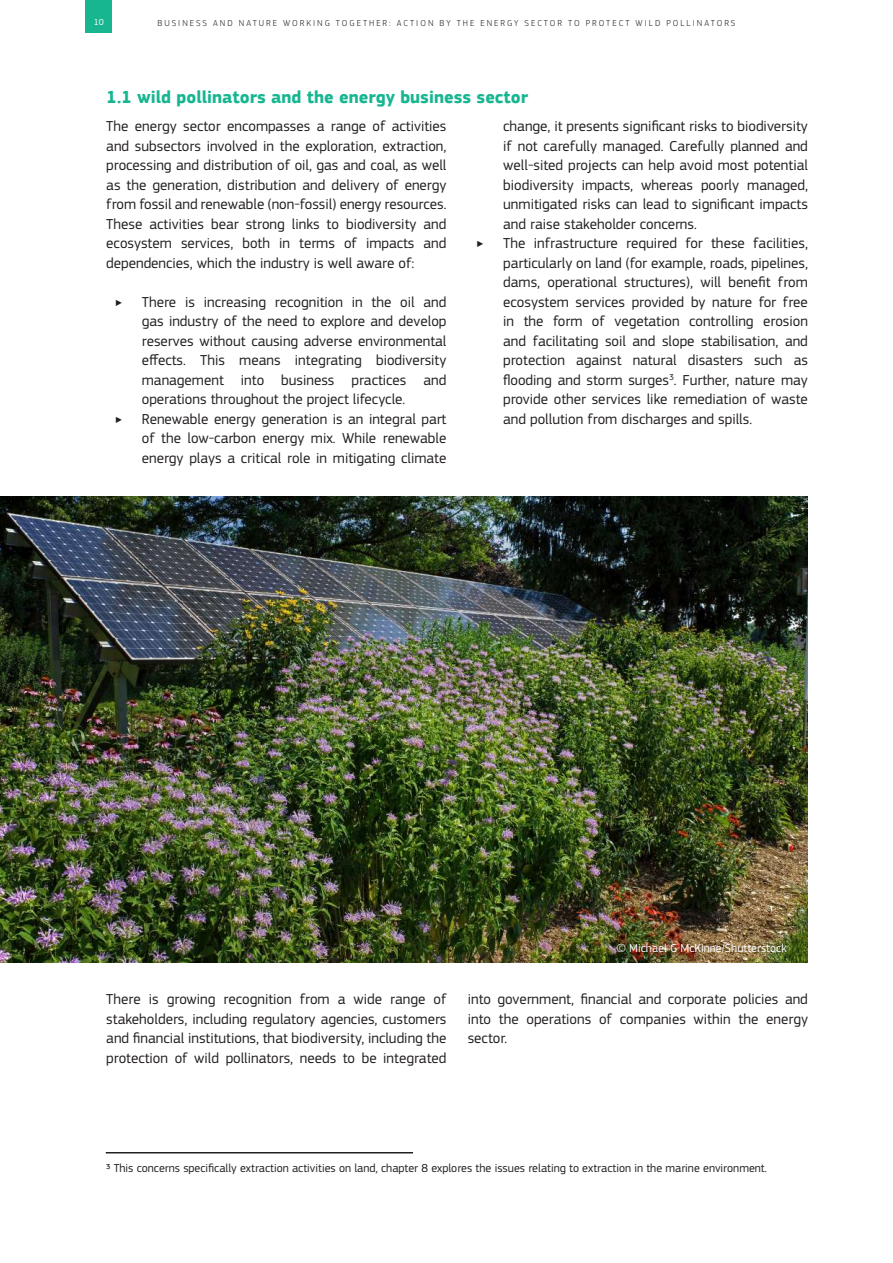
<style>
.page{position:relative;width:893px;height:1263px;background:#fff}
.page>*{position:absolute;margin:0;border:0;box-sizing:border-box;transform-origin:0 0}
.t1{font:700 18px "EC Square Sans Pro";color:#17b691}
.t2{font:15px/19.5px "EC Square Sans Pro";color:#231f20;text-align:justify}
.t3{font:12px "EC Square Sans Pro";color:#231f20}
.t4{font:12px "EC Square Sans Pro";color:#fff}
.t5{font:300 9px "EC Square Sans Pro";letter-spacing:.22em;color:#231f20}
.t6{font:9px "EC Square Sans Pro";color:#fff}
</style>
<div class="page">
<div style="left:85px;top:0;width:27px;height:33px;background:#17b691"></div>
<img style="left:0;top:496px;width:808px;height:466px">
<hr style="left:106px;top:1152px;width:307px;height:1px;background:#231f20">
<p class="t6" style="left:94px;top:17px;width:12px">10</p>
<p class="t5" style="left:157px;top:18px;width:579px">BUSINESS AND NATURE WORKING TOGETHER: ACTION BY THE ENERGY SECTOR TO PROTECT WILD POLLINATORS</p>
<p class="t1" style="left:106px;top:86px;width:423px">1.1 wild pollinators and the energy business sector</p>
<p class="t2" style="left:106px;top:116px;width:342px">The energy sector encompasses a range of activities and subsectors involved in the exploration, extraction, processing and distribution of oil, gas and coal, as well as the generation, distribution and delivery of energy from fossil and renewable (non-fossil) energy resources.<br>These activities bear strong links to biodiversity and ecosystem services, both in terms of impacts and dependencies, which the industry is well aware of:</p>
<p class="t2" style="left:115px;top:292px;width:9px">‣</p>
<p class="t2" style="left:142px;top:292px;width:306px">There is increasing recognition in the oil and gas industry of the need to explore and develop reserves without causing adverse environmental effects. This means integrating biodiversity management into business practices and operations throughout the project lifecycle.</p>
<p class="t2" style="left:115px;top:409px;width:9px">‣</p>
<p class="t2" style="left:142px;top:409px;width:306px">Renewable energy generation is an integral part of the low-carbon energy mix. While renewable energy plays a critical role in mitigating climate</p>
<p class="t2" style="left:503px;top:116px;width:306px">change, it presents significant risks to biodiversity if not carefully managed. Carefully planned and well-sited projects can help avoid most potential biodiversity impacts, whereas poorly managed, unmitigated risks can lead to significant impacts and raise stakeholder concerns.</p>
<p class="t2" style="left:476px;top:233px;width:9px">‣</p>
<p class="t2" style="left:503px;top:233px;width:306px">The infrastructure required for these facilities, particularly on land (for example, roads, pipelines, dams, operational structures), will benefit from ecosystem services provided by nature for free in the form of vegetation controlling erosion and facilitating soil and slope stabilisation, and protection against natural disasters such as flooding and storm surges<sup>3</sup>. Further, nature may provide other services like remediation of waste and pollution from discharges and spills.</p>
<p class="t4" style="left:616px;top:941px;width:172px">© Michael G McKinne/Shutterstock</p>
<p class="t2" style="left:106px;top:989px;width:342px">There is growing recognition from a wide range of stakeholders, including regulatory agencies, customers and financial institutions, that biodiversity, including the protection of wild pollinators, needs to be integrated</p>
<p class="t2" style="left:468px;top:989px;width:342px">into government, financial and corporate policies and into the operations of companies within the energy sector.</p>
<p class="t3" style="left:106px;top:1161px;width:662px">3 This concerns specifically extraction activities on land, chapter 8 explores the issues relating to extraction in the marine environment.</p>
</div>
